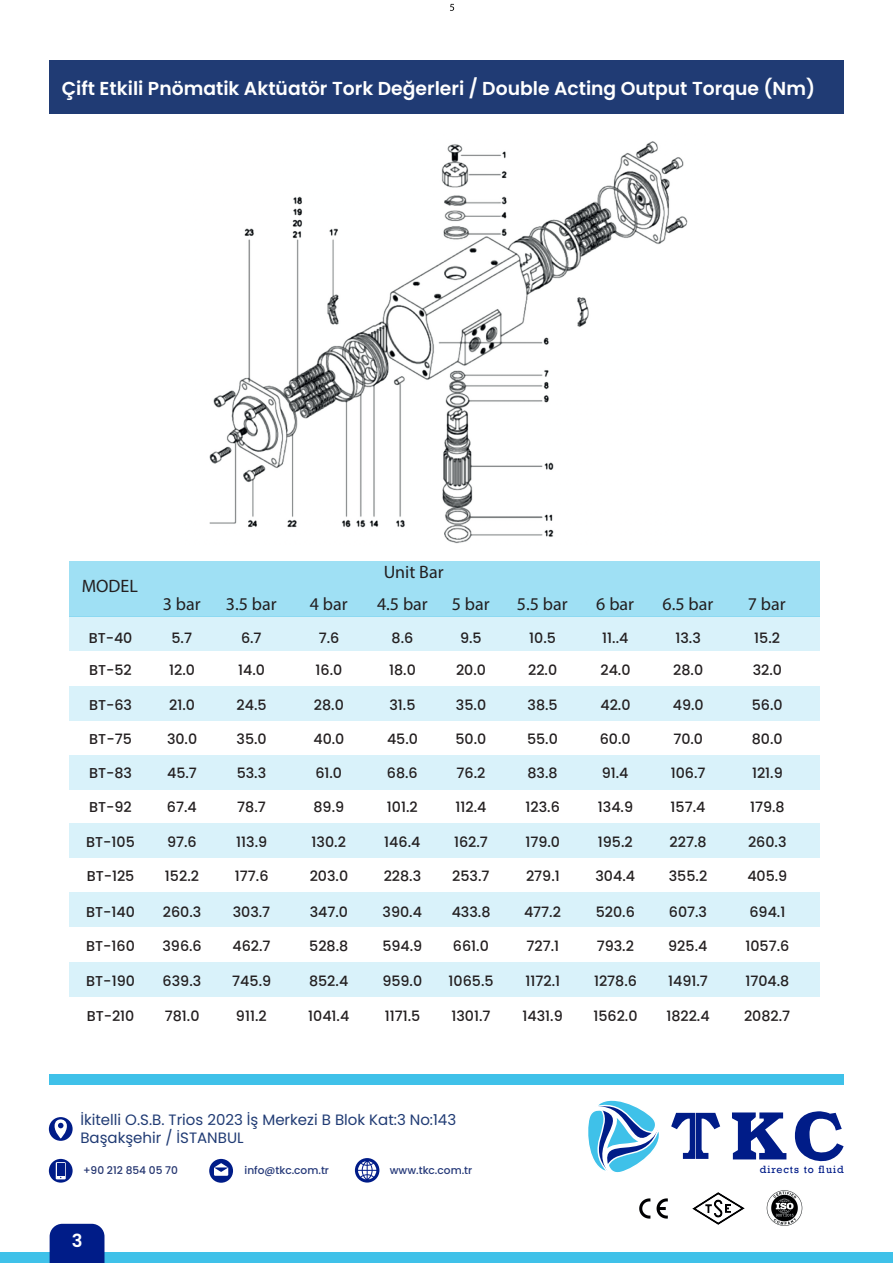
<style>
.page{position:relative;width:893px;height:1263px;background:#fff}
.page>*{position:absolute;margin:0;border:0;box-sizing:border-box;transform-origin:0 0}
.t1{font:600 18.75px "Poppins";color:#fff}
.t2{font:18px "Myriad Pro";color:#231f20}
.t3{font:600 18px "Poppins";color:#fff}
.t4{font:15px/18px "Poppins";color:#203b74}
.t5{font:500 14.25px "Poppins";color:#231f20}
.t6{font:500 10.65px "Poppins";color:#253979}
.t7{font:500 10.65px "Poppins";color:#23346f}
.t8{font:9.9px "Rockwell";letter-spacing:.1em;color:#001c88}
</style>
<div class="page">
<div style="left:49px;top:1074px;width:795px;height:11px;background:#3fc1e9"></div>
<svg style="left:588px;top:1100px;width:71px;height:73px"></svg>
<svg style="left:671px;top:1113px;width:49px;height:46px"></svg>
<svg style="left:732px;top:1112px;width:54px;height:47px"></svg>
<svg style="left:795px;top:1111px;width:49px;height:51px"></svg>
<svg style="left:49px;top:1159px;width:24px;height:23px"></svg>
<svg style="left:209px;top:1159px;width:24px;height:24px"></svg>
<svg style="left:355px;top:1158px;width:24px;height:24px"></svg>
<svg style="left:49px;top:1117px;width:24px;height:24px"></svg>
<img style="left:766px;top:1190px;width:37px;height:36px">
<img style="left:692px;top:1193px;width:52px;height:31px">
<img style="left:639px;top:1198px;width:29px;height:21px">
<div style="left:0;top:1252px;width:893px;height:11px;background:#3fc1e9"></div>
<div style="left:50px;top:1224px;width:54px;height:39px;background:#001c88"></div>
<img style="left:209px;top:141px;width:479px;height:403px">
<div style="left:49px;top:60px;width:795px;height:53px;background:#203b74"></div>
<div style="left:69px;top:616px;width:750px;height:35px;background:#d9f2fa"></div>
<div style="left:69px;top:686px;width:750px;height:34px;background:#d9f2fa"></div>
<div style="left:69px;top:755px;width:750px;height:35px;background:#d9f2fa"></div>
<div style="left:69px;top:823px;width:750px;height:35px;background:#d9f2fa"></div>
<div style="left:69px;top:893px;width:750px;height:34px;background:#d9f2fa"></div>
<div style="left:69px;top:962px;width:750px;height:35px;background:#d9f2fa"></div>
<div style="left:69px;top:561px;width:750px;height:55px;background:#9fe0f4"></div>
<svg style="left:450px;top:4px;width:4px;height:7px"></svg>
<h1 class="t1" style="left:62px;top:77px;width:755px">Çift Etkili Pnömatik Aktüatör Tork Değerleri / Double Acting Output Torque (Nm)</h1>
<p class="t2" style="left:82px;top:575px;width:58px">MODEL</p>
<p class="t5" style="left:89px;top:629px;width:45px">BT-40</p>
<p class="t5" style="left:89px;top:662px;width:44px">BT-52</p>
<p class="t5" style="left:89px;top:696px;width:45px">BT-63</p>
<p class="t5" style="left:89px;top:730px;width:44px">BT-75</p>
<p class="t5" style="left:89px;top:764px;width:45px">BT-83</p>
<p class="t5" style="left:89px;top:799px;width:44px">BT-92</p>
<p class="t5" style="left:86px;top:833px;width:50px">BT-105</p>
<p class="t5" style="left:87px;top:868px;width:49px">BT-125</p>
<p class="t5" style="left:86px;top:904px;width:50px">BT-140</p>
<p class="t5" style="left:86px;top:938px;width:50px">BT-160</p>
<p class="t5" style="left:86px;top:973px;width:50px">BT-190</p>
<p class="t5" style="left:87px;top:1008px;width:49px">BT-210</p>
<p class="t2" style="left:163px;top:593px;width:39px">3 bar</p>
<p class="t5" style="left:171px;top:629px;width:22px">5.7</p>
<p class="t5" style="left:169px;top:662px;width:27px">12.0</p>
<p class="t5" style="left:169px;top:696px;width:27px">21.0</p>
<p class="t5" style="left:167px;top:730px;width:32px">30.0</p>
<p class="t5" style="left:167px;top:764px;width:31px">45.7</p>
<p class="t5" style="left:167px;top:799px;width:31px">67.4</p>
<p class="t5" style="left:167px;top:833px;width:31px">97.6</p>
<p class="t5" style="left:165px;top:868px;width:36px">152.2</p>
<p class="t5" style="left:163px;top:904px;width:40px">260.3</p>
<p class="t5" style="left:162px;top:938px;width:41px">396.6</p>
<p class="t5" style="left:163px;top:973px;width:40px">639.3</p>
<p class="t5" style="left:165px;top:1008px;width:36px">781.0</p>
<p class="t2" style="left:226px;top:593px;width:52px">3.5 bar</p>
<p class="t5" style="left:241px;top:629px;width:22px">6.7</p>
<p class="t5" style="left:238px;top:662px;width:28px">14.0</p>
<p class="t5" style="left:237px;top:696px;width:32px">24.5</p>
<p class="t5" style="left:237px;top:730px;width:32px">35.0</p>
<p class="t5" style="left:237px;top:764px;width:31px">53.3</p>
<p class="t5" style="left:237px;top:799px;width:30px">78.7</p>
<p class="t5" style="left:236px;top:833px;width:32px">113.9</p>
<p class="t5" style="left:235px;top:868px;width:35px">177.6</p>
<p class="t5" style="left:233px;top:904px;width:39px">303.7</p>
<p class="t5" style="left:232px;top:938px;width:40px">462.7</p>
<p class="t5" style="left:232px;top:973px;width:40px">745.9</p>
<p class="t5" style="left:236px;top:1008px;width:32px">911.2</p>
<p class="t2" style="left:310px;top:593px;width:39px">4 bar</p>
<p class="t5" style="left:319px;top:629px;width:22px">7.6</p>
<p class="t5" style="left:316px;top:662px;width:28px">16.0</p>
<p class="t5" style="left:314px;top:696px;width:31px">28.0</p>
<p class="t5" style="left:313px;top:730px;width:32px">40.0</p>
<p class="t5" style="left:315px;top:764px;width:28px">61.0</p>
<p class="t5" style="left:314px;top:799px;width:32px">89.9</p>
<p class="t5" style="left:312px;top:833px;width:36px">130.2</p>
<p class="t5" style="left:310px;top:868px;width:40px">203.0</p>
<p class="t5" style="left:310px;top:904px;width:40px">347.0</p>
<p class="t5" style="left:309px;top:938px;width:41px">528.8</p>
<p class="t5" style="left:309px;top:973px;width:41px">852.4</p>
<p class="t5" style="left:308px;top:1008px;width:43px">1041.4</p>
<p class="t2" style="left:384px;top:561px;width:61px">Unit Bar</p>
<p class="t2" style="left:377px;top:593px;width:52px">4.5 bar</p>
<p class="t2" style="left:452px;top:593px;width:39px">5 bar</p>
<p class="t2" style="left:517px;top:593px;width:52px">5.5 bar</p>
<p class="t2" style="left:596px;top:593px;width:39px">6 bar</p>
<p class="t2" style="left:662px;top:593px;width:52px">6.5 bar</p>
<p class="t5" style="left:392px;top:629px;width:23px">8.6</p>
<p class="t5" style="left:389px;top:662px;width:28px">18.0</p>
<p class="t5" style="left:389px;top:696px;width:28px">31.5</p>
<p class="t5" style="left:387px;top:730px;width:32px">45.0</p>
<p class="t5" style="left:387px;top:764px;width:32px">68.6</p>
<p class="t5" style="left:387px;top:799px;width:32px">101.2</p>
<p class="t5" style="left:384px;top:833px;width:38px">146.4</p>
<p class="t5" style="left:384px;top:868px;width:39px">228.3</p>
<p class="t5" style="left:383px;top:904px;width:41px">390.4</p>
<p class="t5" style="left:382px;top:938px;width:41px">594.9</p>
<p class="t5" style="left:382px;top:973px;width:41px">959.0</p>
<p class="t5" style="left:385px;top:1008px;width:37px">1171.5</p>
<p class="t5" style="left:460px;top:629px;width:23px">9.5</p>
<p class="t5" style="left:456px;top:662px;width:31px">20.0</p>
<p class="t5" style="left:456px;top:696px;width:32px">35.0</p>
<p class="t5" style="left:455px;top:730px;width:32px">50.0</p>
<p class="t5" style="left:457px;top:764px;width:30px">76.2</p>
<p class="t5" style="left:455px;top:799px;width:32px">112.4</p>
<p class="t5" style="left:454px;top:833px;width:35px">162.7</p>
<p class="t5" style="left:452px;top:868px;width:39px">253.7</p>
<p class="t5" style="left:452px;top:904px;width:40px">433.8</p>
<p class="t5" style="left:453px;top:938px;width:37px">661.0</p>
<p class="t5" style="left:449px;top:973px;width:47px">1065.5</p>
<p class="t5" style="left:451px;top:1008px;width:41px">1301.7</p>
<p class="t5" style="left:529px;top:629px;width:28px">10.5</p>
<p class="t5" style="left:528px;top:662px;width:31px">22.0</p>
<p class="t5" style="left:528px;top:696px;width:32px">38.5</p>
<p class="t5" style="left:527px;top:730px;width:32px">55.0</p>
<p class="t5" style="left:527px;top:764px;width:32px">83.8</p>
<p class="t5" style="left:525px;top:799px;width:36px">123.6</p>
<p class="t5" style="left:525px;top:833px;width:36px">179.0</p>
<p class="t5" style="left:526px;top:868px;width:35px">279.1</p>
<p class="t5" style="left:524px;top:904px;width:38px">477.2</p>
<p class="t5" style="left:527px;top:938px;width:34px">727.1</p>
<p class="t5" style="left:526px;top:973px;width:36px">1172.1</p>
<p class="t5" style="left:523px;top:1008px;width:42px">1431.9</p>
<p class="t5" style="left:602px;top:629px;width:28px">11..4</p>
<p class="t5" style="left:600px;top:662px;width:32px">24.0</p>
<p class="t5" style="left:600px;top:696px;width:32px">42.0</p>
<p class="t5" style="left:600px;top:730px;width:32px">60.0</p>
<p class="t5" style="left:602px;top:764px;width:28px">91.4</p>
<p class="t5" style="left:598px;top:799px;width:37px">134.9</p>
<p class="t5" style="left:598px;top:833px;width:36px">195.2</p>
<p class="t5" style="left:595px;top:868px;width:41px">304.4</p>
<p class="t5" style="left:596px;top:904px;width:41px">520.6</p>
<p class="t5" style="left:597px;top:938px;width:39px">793.2</p>
<p class="t5" style="left:594px;top:973px;width:44px">1278.6</p>
<p class="t5" style="left:593px;top:1008px;width:46px">1562.0</p>
<p class="t5" style="left:675px;top:629px;width:27px">13.3</p>
<p class="t5" style="left:673px;top:662px;width:31px">28.0</p>
<p class="t5" style="left:673px;top:696px;width:32px">49.0</p>
<p class="t5" style="left:673px;top:730px;width:31px">70.0</p>
<p class="t5" style="left:671px;top:764px;width:36px">106.7</p>
<p class="t5" style="left:671px;top:799px;width:36px">157.4</p>
<p class="t5" style="left:670px;top:833px;width:39px">227.8</p>
<p class="t5" style="left:669px;top:868px;width:40px">355.2</p>
<p class="t5" style="left:669px;top:904px;width:40px">607.3</p>
<p class="t5" style="left:668px;top:938px;width:41px">925.4</p>
<p class="t5" style="left:668px;top:973px;width:41px">1491.7</p>
<p class="t5" style="left:666px;top:1008px;width:45px">1822.4</p>
<p class="t2" style="left:748px;top:593px;width:39px">7 bar</p>
<p class="t5" style="left:754px;top:629px;width:27px">15.2</p>
<p class="t5" style="left:753px;top:662px;width:31px">32.0</p>
<p class="t5" style="left:752px;top:696px;width:32px">56.0</p>
<p class="t5" style="left:752px;top:730px;width:32px">80.0</p>
<p class="t5" style="left:752px;top:764px;width:32px">121.9</p>
<p class="t5" style="left:750px;top:799px;width:36px">179.8</p>
<p class="t5" style="left:748px;top:833px;width:40px">260.3</p>
<p class="t5" style="left:747px;top:868px;width:42px">405.9</p>
<p class="t5" style="left:749px;top:904px;width:37px">694.1</p>
<p class="t5" style="left:745px;top:938px;width:45px">1057.6</p>
<p class="t5" style="left:745px;top:973px;width:45px">1704.8</p>
<p class="t5" style="left:744px;top:1008px;width:48px">2082.7</p>
<p class="t4" style="left:80px;top:1110px;width:377px">İkitelli O.S.B. Trios 2023 İş Merkezi B Blok Kat:3 No:143<br>Başakşehir / İSTANBUL</p>
<p class="t7" style="left:83px;top:1164px;width:96px">+90 212 854 05 70</p>
<p class="t6" style="left:245px;top:1164px;width:86px">info@tkc.com.tr</p>
<p class="t6" style="left:390px;top:1164px;width:84px">www.tkc.com.tr</p>
<p class="t3" style="left:72px;top:1230px;width:12px">3</p>
<p class="t8" style="left:760px;top:1163px;width:86px">directs to fluid</p>
</div>
